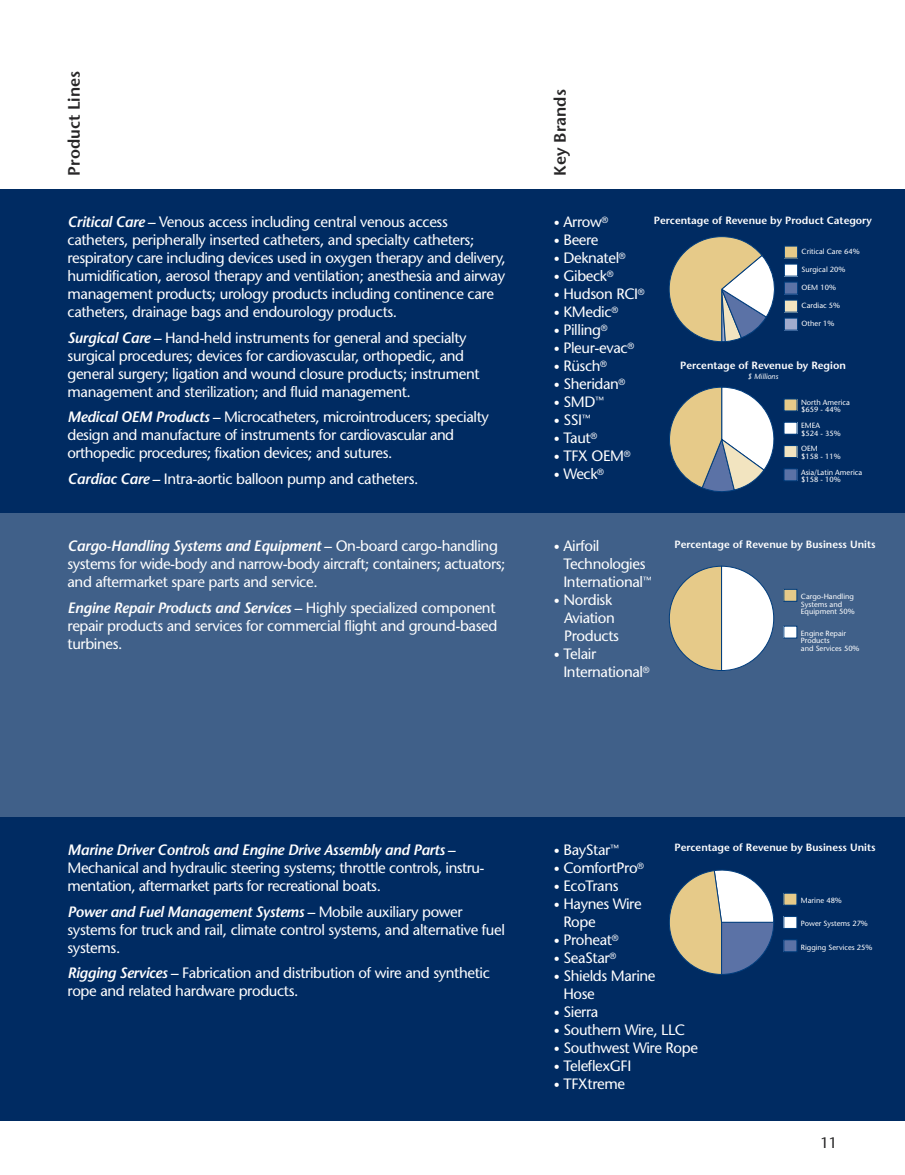
<style>
.page{position:relative;width:905px;height:1175px;background:#fff}
.page>*{position:absolute;margin:0;border:0;box-sizing:border-box;transform-origin:0 0}
.t1{font:600 16.5px "Stone Sans Std";color:#272627}
.t2{font:500 15px/18px "Stone Sans Std";letter-spacing:-.025em;color:#fff}
.t3{font:italic 600 15px "Stone Sans Std";letter-spacing:-.025em;color:#fff}
.t4{font:500 15px "Stone Sans Std";color:#272627}
.t5{font:600 10.5px "Stone Sans Std";color:#fff}
.t6{font:500 7.5px/7.5px "Stone Sans Std";color:#fff}
.t7{font:italic 500 7.5px "Stone Sans Std";color:#fff}
.s1{font-weight:600;font-style:italic}
.s2{font-size:12px}
</style>
<div class="page">
<div style="left:0;top:189px;width:904px;height:324px;background:#002b62"></div>
<div style="left:0;top:513px;width:904px;height:304px;background:#406089"></div>
<div style="left:0;top:817px;width:904px;height:303px;background:#002b62"></div>
<div style="left:784px;top:445px;width:13px;height:12px;background:#f2e4c0"></div>
<div style="left:783px;top:445px;width:14px;height:13px;border:1px solid #013d7d"></div>
<div style="left:784px;top:282px;width:13px;height:12px;background:#5b72a6"></div>
<div style="left:784px;top:282px;width:14px;height:12px;border:1px solid #013d7d"></div>
<svg style="left:669px;top:236px;width:106px;height:106px"></svg>
<div style="left:784px;top:246px;width:13px;height:12px;background:#e6ca89"></div>
<div style="left:784px;top:246px;width:14px;height:12px;border:1px solid #013d7d"></div>
<div style="left:784px;top:264px;width:13px;height:12px;background:#fff"></div>
<div style="left:784px;top:264px;width:14px;height:12px;border:1px solid #013d7d"></div>
<div style="left:784px;top:300px;width:13px;height:12px;background:#f2e4c0"></div>
<div style="left:784px;top:300px;width:14px;height:12px;border:1px solid #013d7d"></div>
<div style="left:784px;top:318px;width:13px;height:12px;background:#a0abcd"></div>
<div style="left:784px;top:318px;width:14px;height:12px;border:1px solid #013d7d"></div>
<div style="left:784px;top:399px;width:13px;height:12px;background:#e6ca89"></div>
<div style="left:783px;top:398px;width:14px;height:13px;border:1px solid #013d7d"></div>
<div style="left:784px;top:422px;width:13px;height:12px;background:#fff"></div>
<div style="left:783px;top:422px;width:14px;height:12px;border:1px solid #013d7d"></div>
<div style="left:784px;top:469px;width:13px;height:12px;background:#5b72a6"></div>
<div style="left:783px;top:468px;width:14px;height:13px;border:1px solid #013d7d"></div>
<svg style="left:669px;top:386px;width:106px;height:106px"></svg>
<div style="left:783px;top:626px;width:13px;height:12px;background:#fff"></div>
<svg style="left:669px;top:565px;width:105px;height:106px"></svg>
<div style="left:783px;top:589px;width:13px;height:12px;background:#e6ca89"></div>
<div style="left:783px;top:589px;width:14px;height:12px;border:1px solid #013d7d"></div>
<div style="left:783px;top:893px;width:13px;height:12px;background:#e6ca89"></div>
<div style="left:783px;top:892px;width:14px;height:13px;border:1px solid #013d7d"></div>
<div style="left:783px;top:916px;width:13px;height:12px;background:#fff"></div>
<svg style="left:669px;top:869px;width:105px;height:105px"></svg>
<div style="left:783px;top:939px;width:13px;height:12px;background:#5b72a6"></div>
<div style="left:783px;top:939px;width:14px;height:13px;border:1px solid #013d7d"></div>
<p class="t1" style="left:67px;top:175px;width:106px;rotate:-90deg">Product Lines</p>
<p class="t2" style="left:67px;top:214px;width:440px"><span class="s1">Critical Care –</span> Venous access including central venous access catheters, peripherally inserted catheters, and specialty catheters; respiratory care including devices used in oxygen therapy and delivery, humidification, aerosol therapy and ventilation; anesthesia and airway management products; urology products including continence care catheters, drainage bags and endourology products.</p>
<p class="t2" style="left:67px;top:330px;width:413px"><span class="s1">Surgical Care –</span> Hand-held instruments for general and specialty surgical procedures; devices for cardiovascular, orthopedic, and general surgery; ligation and wound closure products; instrument management and sterilization; and fluid management.</p>
<p class="t2" style="left:67px;top:410px;width:423px"><span class="s1">Medical OEM Products –</span> Microcatheters, microintroducers; specialty design and manufacture of instruments for cardiovascular and orthopedic procedures; fixation devices; and sutures.</p>
<p class="t2" style="left:67px;top:471px;width:352px"><span class="s1">Cardiac Care –</span> Intra-aortic balloon pump and catheters.</p>
<p class="t2" style="left:67px;top:538px;width:439px"><span class="s1">Cargo-Handling Systems and Equipment –</span> On-board cargo-handling systems for wide-body and narrow-body aircraft; containers; actuators; and aftermarket spare parts and service.</p>
<p class="t2" style="left:67px;top:600px;width:431px"><span class="s1">Engine Repair Products and Services –</span> Highly specialized component repair products and services for commercial flight and ground-based turbines.</p>
<p class="t1" style="left:553px;top:176px;width:88px;rotate:-90deg">Key Brands</p>
<p class="t2" style="left:554px;top:214px;width:56px"><span class="s2">•</span> Arrow<sup>®</sup></p>
<p class="t2" style="left:554px;top:232px;width:46px"><span class="s2">•</span> Beere</p>
<p class="t2" style="left:554px;top:250px;width:73px"><span class="s2">•</span> Deknatel<sup>®</sup></p>
<p class="t2" style="left:554px;top:268px;width:61px"><span class="s2">•</span> Gibeck<sup>®</sup></p>
<p class="t2" style="left:554px;top:286px;width:92px"><span class="s2">•</span> Hudson RCI<sup>®</sup></p>
<p class="t2" style="left:554px;top:304px;width:66px"><span class="s2">•</span> KMedic<sup>®</sup></p>
<p class="t2" style="left:554px;top:322px;width:55px"><span class="s2">•</span> Pilling<sup>®</sup></p>
<p class="t2" style="left:554px;top:340px;width:82px"><span class="s2">•</span> Pleur-evac<sup>®</sup></p>
<p class="t2" style="left:554px;top:358px;width:55px"><span class="s2">•</span> Rüsch<sup>®</sup></p>
<p class="t2" style="left:554px;top:376px;width:73px"><span class="s2">•</span> Sheridan<sup>®</sup></p>
<p class="t2" style="left:554px;top:394px;width:51px"><span class="s2">•</span> SMD<sup>™</sup></p>
<p class="t2" style="left:554px;top:412px;width:38px"><span class="s2">•</span> SSI<sup>™</sup></p>
<p class="t2" style="left:554px;top:430px;width:45px"><span class="s2">•</span> Taut<sup>®</sup></p>
<p class="t2" style="left:554px;top:448px;width:78px"><span class="s2">•</span> TFX OEM<sup>®</sup></p>
<p class="t2" style="left:554px;top:466px;width:52px"><span class="s2">•</span> Weck<sup>®</sup></p>
<p class="t5" style="left:654px;top:216px;width:220px">Percentage of Revenue by Product Category</p>
<p class="t6" style="left:801px;top:249px;width:60px">Critical Care 64%</p>
<p class="t6" style="left:801px;top:267px;width:45px">Surgical 20%</p>
<p class="t6" style="left:801px;top:303px;width:40px">Cardiac 5%</p>
<p class="t6" style="left:801px;top:321px;width:34px">Other 1%</p>
<p class="t6" style="left:801px;top:285px;width:36px">OEM 10%</p>
<p class="t5" style="left:680px;top:361px;width:167px">Percentage of Revenue by Region</p>
<p class="t7" style="left:747px;top:373px;width:32px">$ Millions</p>
<p class="t6" style="left:801px;top:399px;width:50px">North America $659 - 44%</p>
<p class="t6" style="left:801px;top:422px;width:41px">EMEA<br>$524 - 35%</p>
<p class="t6" style="left:801px;top:469px;width:63px">Asia/Latin America $158 - 10%</p>
<p class="t6" style="left:801px;top:446px;width:41px">OEM<br>$158 - 11%</p>
<p class="t2" style="left:563px;top:538px;width:90px;text-indent:-10px"><span class="s2">•</span> Airfoil<br>Technologies<br>International<sup>™</sup></p>
<p class="t2" style="left:564px;top:592px;width:56px;text-indent:-10px"><span class="s2">•</span> Nordisk<br>Aviation<br>Products</p>
<p class="t2" style="left:563px;top:646px;width:88px;text-indent:-10px"><span class="s2">•</span> Telair<br>International<sup>®</sup></p>
<p class="t5" style="left:674px;top:540px;width:202px">Percentage of Revenue by Business Units</p>
<p class="t6" style="left:800px;top:593px;width:55px">Cargo-Handling<br>Systems and<br>Equipment 50%</p>
<p class="t6" style="left:800px;top:630px;width:60px">Engine Repair<br>Products<br>and Services 50%</p>
<p class="t3" style="left:67px;top:844px;width:389px">Marine Driver Controls and Engine Drive Assembly and Parts –</p>
<p class="t2" style="left:67px;top:860px;width:418px">Mechanical and hydraulic steering systems; throttle controls, instru&shy;mentation, aftermarket parts for recreational boats.</p>
<p class="t2" style="left:67px;top:904px;width:439px"><span class="s1">Power and Fuel Management Systems –</span> Mobile auxiliary power systems for truck and rail, climate control systems, and alternative fuel systems.</p>
<p class="t2" style="left:67px;top:965px;width:424px"><span class="s1">Rigging Services –</span> Fabrication and distribution of wire and synthetic rope and related hardware products.</p>
<p class="t5" style="left:674px;top:843px;width:202px">Percentage of Revenue by Business Units</p>
<p class="t2" style="left:554px;top:842px;width:66px"><span class="s2">•</span> BayStar<sup>™</sup></p>
<p class="t2" style="left:554px;top:860px;width:92px"><span class="s2">•</span> ComfortPro<sup>®</sup></p>
<p class="t2" style="left:554px;top:878px;width:66px"><span class="s2">•</span> EcoTrans</p>
<p class="t2" style="left:563px;top:896px;width:80px;text-indent:-10px"><span class="s2">•</span> Haynes Wire<br>Rope</p>
<p class="t2" style="left:554px;top:932px;width:66px"><span class="s2">•</span> Proheat<sup>®</sup></p>
<p class="t2" style="left:554px;top:950px;width:64px"><span class="s2">•</span> SeaStar<sup>®</sup></p>
<p class="t2" style="left:563px;top:968px;width:94px;text-indent:-10px"><span class="s2">•</span> Shields Marine<br>Hose</p>
<p class="t2" style="left:554px;top:1004px;width:46px"><span class="s2">•</span> Sierra</p>
<p class="t2" style="left:554px;top:1022px;width:133px"><span class="s2">•</span> Southern Wire, LLC</p>
<p class="t2" style="left:554px;top:1040px;width:146px"><span class="s2">•</span> Southwest Wire Rope</p>
<p class="t2" style="left:554px;top:1058px;width:79px"><span class="s2">•</span> TeleflexGFI</p>
<p class="t2" style="left:554px;top:1076px;width:73px"><span class="s2">•</span> TFXtreme</p>
<p class="t6" style="left:800px;top:897px;width:42px">Marine 48%</p>
<p class="t6" style="left:800px;top:920px;width:68px">Power Systems 27%</p>
<p class="t6" style="left:800px;top:944px;width:73px">Rigging Services 25%</p>
<p class="t4" style="left:820px;top:1137px;width:18px">11</p>
</div>
